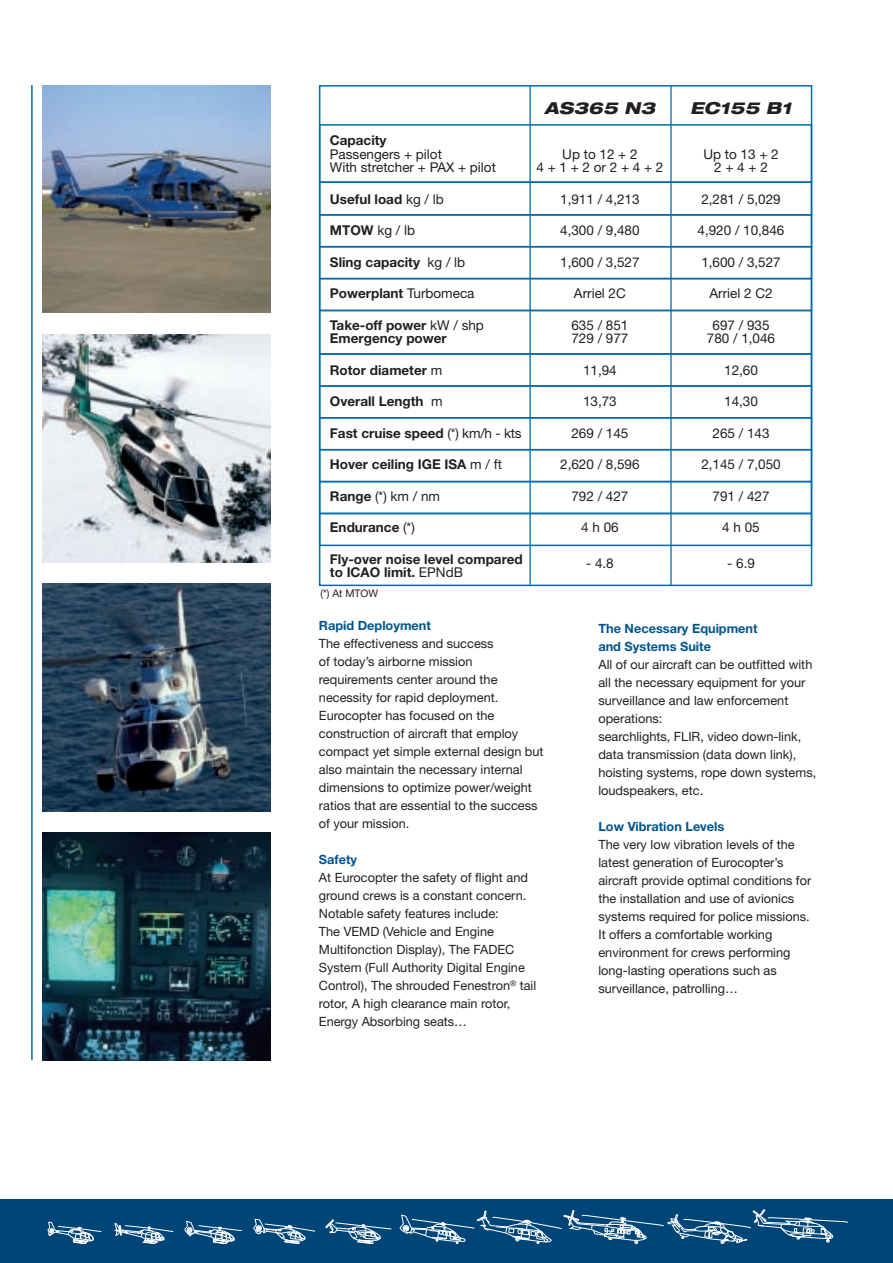
<style>
.page{position:relative;width:893px;height:1263px;background:#fff}
.page>*{position:absolute;margin:0;border:0;box-sizing:border-box;transform-origin:0 0}
.t1{font:italic 800 expanded 16.5px "Helvetica Neue";letter-spacing:.005em;color:#231f20}
.t2{font:13.5px "Helvetica Neue";color:#231f20}
.t3{font:700 13.5px "Helvetica Neue";color:#231f20}
.t4{font:12.75px/18px "Helvetica Neue";color:#231f20}
.t5{font:700 12.75px/18px "Helvetica Neue";color:#00548e}
.t6{font:10.5px "Helvetica Neue";color:#231f20}
.s1{font-weight:400}
.s2{font-weight:700}
</style>
<div class="page">
<div style="left:0;top:1199px;width:893px;height:64px;background:#004577"></div>
<svg style="left:400px;top:1209px;width:448px;height:36px"></svg>
<svg style="left:325px;top:1219px;width:67px;height:25px"></svg>
<svg style="left:253px;top:1219px;width:62px;height:25px"></svg>
<svg style="left:184px;top:1221px;width:58px;height:23px"></svg>
<svg style="left:114px;top:1223px;width:60px;height:21px"></svg>
<svg style="left:48px;top:1222px;width:54px;height:22px"></svg>
<img style="left:43px;top:583px;width:227px;height:228px">
<img style="left:43px;top:833px;width:227px;height:227px">
<hr style="left:529px;top:86px;width:2px;height:499px;background:#006daa">
<hr style="left:670px;top:86px;width:2px;height:499px;background:#006daa">
<div style="left:319px;top:124px;width:493px;height:59px;border:2px solid #006daa"></div>
<div style="left:319px;top:181px;width:493px;height:35px;border:2px solid #006daa"></div>
<div style="left:319px;top:214px;width:493px;height:33px;border:2px solid #006daa"></div>
<div style="left:319px;top:246px;width:493px;height:33px;border:2px solid #006daa"></div>
<div style="left:319px;top:278px;width:493px;height:33px;border:2px solid #006daa"></div>
<div style="left:319px;top:310px;width:493px;height:45px;border:2px solid #006daa"></div>
<div style="left:319px;top:353px;width:493px;height:34px;border:2px solid #006daa"></div>
<div style="left:319px;top:385px;width:493px;height:33px;border:2px solid #006daa"></div>
<div style="left:319px;top:417px;width:493px;height:33px;border:2px solid #006daa"></div>
<div style="left:319px;top:449px;width:493px;height:33px;border:2px solid #006daa"></div>
<div style="left:319px;top:481px;width:493px;height:33px;border:2px solid #006daa"></div>
<div style="left:319px;top:513px;width:493px;height:33px;border:2px solid #006daa"></div>
<img style="left:43px;top:85px;width:227px;height:228px">
<img style="left:43px;top:334px;width:227px;height:228px">
<hr style="left:31px;top:85px;width:2px;height:975px;background:#006daa">
<p class="t1" style="left:545px;top:102px;width:112px">AS365 N3</p>
<p class="t1" style="left:690px;top:102px;width:103px">EC155 B1</p>
<p class="t3" style="left:330px;top:136px;width:58px">Capacity</p>
<p class="t2" style="left:330px;top:149px;width:114px">Passengers + pilot</p>
<p class="t2" style="left:562px;top:149px;width:77px">Upto12+2</p>
<p class="t2" style="left:703px;top:149px;width:77px">Upto13+2</p>
<p class="t2" style="left:330px;top:163px;width:168px">With stretcher + PAX + pilot</p>
<p class="t2" style="left:536px;top:163px;width:128px">4+1+2or2+4+2</p>
<p class="t2" style="left:714px;top:163px;width:55px">2+4+2</p>
<p class="t3" style="left:330px;top:194px;width:115px">Useful load <span class="s1">kg / lb</span></p>
<p class="t2" style="left:560px;top:194px;width:81px">1,911 / 4,213</p>
<p class="t2" style="left:701px;top:194px;width:81px">2,281 / 5,029</p>
<p class="t2" style="left:330px;top:226px;width:87px"><span class="s2">MTOW</span> kg / lb</p>
<p class="t2" style="left:560px;top:226px;width:81px">4,300 / 9,480</p>
<p class="t2" style="left:698px;top:226px;width:88px">4,920 / 10,846</p>
<p class="t3" style="left:330px;top:257px;width:137px">Sling capacity <span class="s1">kg / lb</span></p>
<p class="t2" style="left:560px;top:257px;width:81px">1,600 / 3,527</p>
<p class="t2" style="left:701px;top:257px;width:81px">1,600 / 3,527</p>
<p class="t3" style="left:330px;top:289px;width:146px">Powerplant <span class="s1">Turbomeca</span></p>
<p class="t2" style="left:574px;top:289px;width:53px">Arriel 2C</p>
<p class="t2" style="left:709px;top:289px;width:65px">Arriel 2 C2</p>
<p class="t3" style="left:330px;top:320px;width:156px">Take-off power <span class="s1">kW / shp</span></p>
<p class="t2" style="left:571px;top:320px;width:58px">635 / 851</p>
<p class="t2" style="left:713px;top:320px;width:58px">697 / 935</p>
<p class="t3" style="left:330px;top:334px;width:118px">Emergency power</p>
<p class="t2" style="left:571px;top:334px;width:58px">729 / 977</p>
<p class="t2" style="left:707px;top:334px;width:70px">780 / 1,046</p>
<p class="t3" style="left:330px;top:365px;width:114px">Rotor diameter <span class="s1">m</span></p>
<p class="t2" style="left:583px;top:365px;width:35px">11,94</p>
<p class="t2" style="left:724px;top:365px;width:35px">12,60</p>
<p class="t3" style="left:330px;top:397px;width:114px">Overall Length <span class="s1">m</span></p>
<p class="t2" style="left:583px;top:397px;width:35px">13,73</p>
<p class="t2" style="left:724px;top:397px;width:35px">14,30</p>
<p class="t3" style="left:330px;top:428px;width:193px">Fast cruise speed <span class="s1">(*) km/h - kts</span></p>
<p class="t2" style="left:571px;top:428px;width:58px">269 / 145</p>
<p class="t2" style="left:713px;top:428px;width:58px">265 / 143</p>
<p class="t3" style="left:330px;top:460px;width:173px">Hover ceiling IGE ISA <span class="s1">m / ft</span></p>
<p class="t2" style="left:560px;top:460px;width:81px">2,620 / 8,596</p>
<p class="t2" style="left:701px;top:460px;width:81px">2,145 / 7,050</p>
<p class="t2" style="left:330px;top:491px;width:112px"><span class="s2">Range</span> (*) km / nm</p>
<p class="t2" style="left:571px;top:491px;width:58px">792 / 427</p>
<p class="t2" style="left:713px;top:491px;width:58px">791 / 427</p>
<p class="t3" style="left:330px;top:523px;width:86px">Endurance <span class="s1">(*)</span></p>
<p class="t2" style="left:581px;top:523px;width:39px">4h06</p>
<p class="t2" style="left:722px;top:523px;width:39px">4h05</p>
<p class="t3" style="left:330px;top:554px;width:194px">Fly-over noise level compared</p>
<p class="t2" style="left:586px;top:559px;width:29px">- 4.8</p>
<p class="t2" style="left:727px;top:559px;width:29px">- 6.9</p>
<p class="t3" style="left:330px;top:568px;width:134px">to ICAO limit. <span class="s1">EPNdB</span></p>
<p class="t6" style="left:320px;top:590px;width:59px">(*) At MTOW</p>
<p class="t5" style="left:319px;top:617px;width:113px">Rapid Deployment</p>
<p class="t4" style="left:319px;top:636px;width:226px">The effectiveness and success<br>of today’s airborne mission requirements center around the necessity for rapid deployment.<br>Eurocopter has focused on the construction of aircraft that employ compact yet simple external design but also maintain the necessary internal dimensions to optimize power/weight ratios that are essential to the success of your mission.</p>
<p class="t5" style="left:319px;top:852px;width:40px">Safety</p>
<p class="t4" style="left:319px;top:870px;width:219px">At Eurocopter the safety of flight and ground crews is a constant concern.<br>Notable safety features include:<br>The VEMD (Vehicle and Engine Multifonction Display), The FADEC System (Full Authority Digital Engine Control), The shrouded Fenestron<sup>®</sup> tail rotor, A high clearance main rotor, Energy Absorbing seats…</p>
<p class="t5" style="left:598px;top:620px;width:161px">The Necessary Equipment and Systems Suite</p>
<p class="t4" style="left:598px;top:656px;width:219px">All of our aircraft can be outfitted with all the necessary equipment for your surveillance and law enforcement operations:<br>searchlights, FLIR, video down-link, data transmission (data down link), hoisting systems, rope down systems, loudspeakers, etc.</p>
<p class="t5" style="left:598px;top:818px;width:127px">Low Vibration Levels</p>
<p class="t4" style="left:598px;top:836px;width:214px">The very low vibration levels of the latest generation of Eurocopter’s aircraft provide optimal conditions for the installation and use of avionics systems required for police missions.<br>It offers a comfortable working environment for crews performing long-lasting operations such as surveillance, patrolling…</p>
</div>
